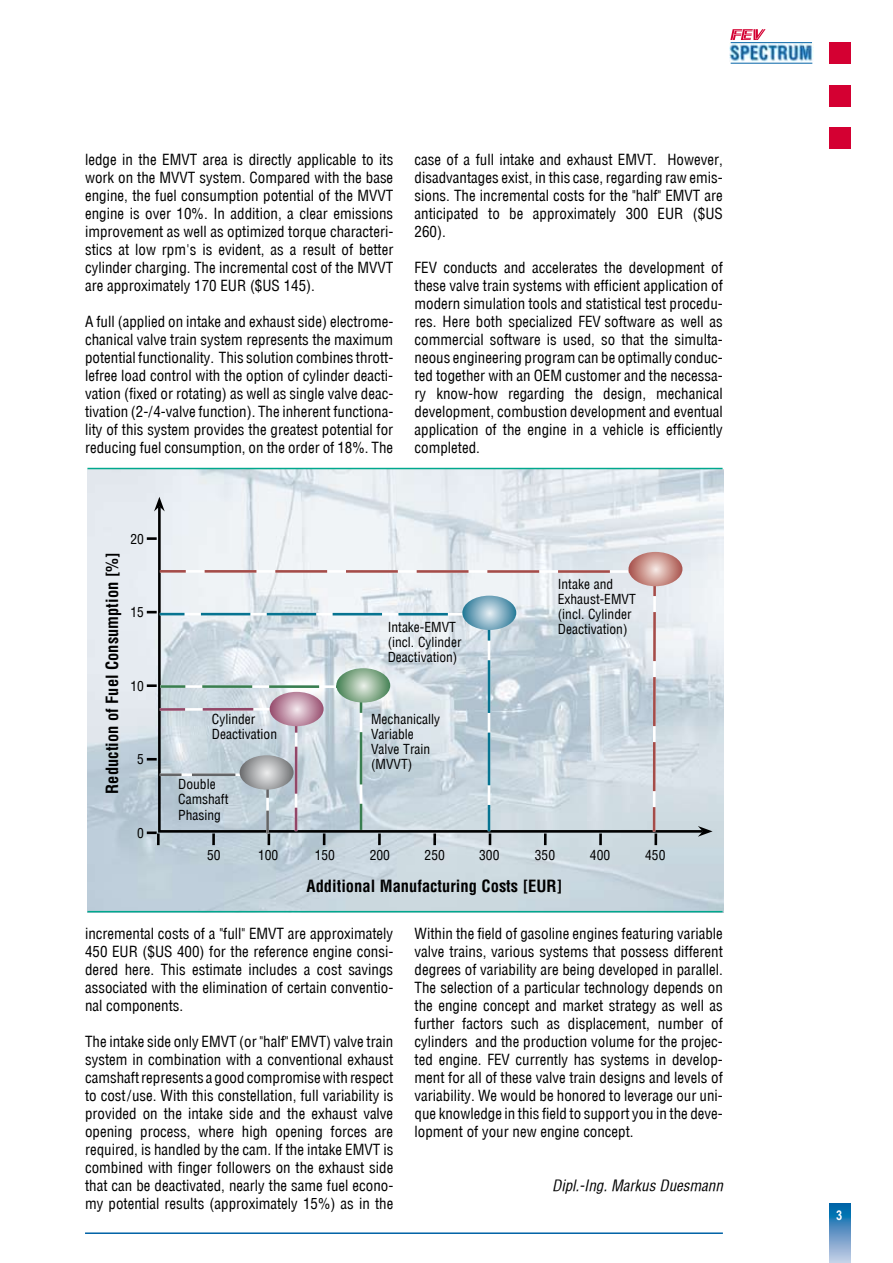
<style>
.page{position:relative;width:893px;height:1263px;background:#fff}
.page>*{position:absolute;margin:0;border:0;box-sizing:border-box;transform-origin:0 0}
.t1{font:700 16.5px "Helvetica Condensed";color:#000}
.t2{font:condensed 15px/18px "Helvetica";color:#000;text-align:justify}
.t3{font:italic 15px "Helv Cond";color:#000}
.t4{font:condensed 13.5px/15px "Helvetica";color:#000}
.t5{font:700 13.5px "Arial Narrow";color:#fff}
</style>
<div class="page">
<img style="left:729px;top:43px;width:84px;height:19px">
<svg style="left:730px;top:29px;width:36px;height:11px"></svg>
<hr style="left:731px;top:42px;width:81px;height:1px;background:#0062a6">
<hr style="left:731px;top:63px;width:81px;height:1px;background:#0062a6">
<hr style="left:85px;top:1232px;width:638px;height:2px;background:#0062a6">
<div style="left:829px;top:43px;width:21px;height:21px;background:#d40032"></div>
<div style="left:829px;top:85px;width:21px;height:21px;background:#d40032"></div>
<div style="left:829px;top:128px;width:21px;height:21px;background:#d40032"></div>
<svg style="left:829px;top:1203px;width:21px;height:60px"></svg>
<img style="left:87px;top:469px;width:636px;height:444px">
<svg style="left:157px;top:504px;width:548px;height:330px"></svg>
<svg style="left:154px;top:497px;width:11px;height:14px"></svg>
<svg style="left:698px;top:826px;width:15px;height:11px"></svg>
<svg style="left:147px;top:611px;width:10px;height:2px"></svg>
<svg style="left:147px;top:537px;width:10px;height:3px"></svg>
<svg style="left:433px;top:834px;width:3px;height:11px"></svg>
<svg style="left:489px;top:834px;width:2px;height:11px"></svg>
<svg style="left:544px;top:834px;width:3px;height:11px"></svg>
<svg style="left:599px;top:834px;width:3px;height:11px"></svg>
<svg style="left:654px;top:834px;width:3px;height:11px"></svg>
<svg style="left:147px;top:668px;width:243px;height:177px;background:#bbc8d1"></svg>
<hr style="left:87px;top:468px;width:636px;height:1px;background:#00a88d">
<hr style="left:87px;top:911px;width:636px;height:1px;background:#00a88d">
<svg style="left:157px;top:569px;width:500px;height:265px;background:#cad4da"></svg>
<svg style="left:628px;top:552px;width:54px;height:34px;background:#cfa5a0"></svg>
<p class="t2" style="left:85px;top:151px;width:310px">ledge in the EMVT area is directly applicable to its work on the MVVT system. Compared with the base engine, the fuel consumption potential of the MVVT engine is over 10%. In addition, a clear emissions improvement as well as optimized torque characteri&shy;stics at low rpm's is evident, as a result of better cylinder charging. The incremental cost of the MVVT are approximately 170 EUR ($US 145).</p>
<p class="t2" style="left:85px;top:313px;width:310px">A full (applied on intake and exhaust side) electrome&shy;chanical valve train system represents the maximum potential functionality. This solution combines thrott&shy;lefree load control with the option of cylinder deacti&shy;vation (fixed or rotating) as well as single valve deac&shy;tivation (2-/4-valve function). The inherent functiona&shy;lity of this system provides the greatest potential for reducing fuel consumption, on the order of 18%. The</p>
<p class="t2" style="left:415px;top:151px;width:310px">case of a full intake and exhaust EMVT. However, disadvantages exist, in this case, regarding raw emis&shy;sions. The incremental costs for the "half" EMVT are anticipated to be approximately 300 EUR ($US 260).</p>
<p class="t2" style="left:415px;top:259px;width:310px">FEV conducts and accelerates the development of these valve train systems with efficient application of modern simulation tools and statistical test procedu&shy;res. Here both specialized FEV software as well as commercial software is used, so that the simulta&shy;neous engineering program can be optimally conduc&shy;ted together with an OEM customer and the necessa&shy;ry know-how regarding the design, mechanical development, combustion development and eventual application of the engine in a vehicle is efficiently completed.</p>
<p class="t4" style="left:130px;top:531px;width:15px">20</p>
<p class="t1" style="left:102px;top:794px;width:242px;rotate:-90deg">Reduction of Fuel Consumption [%]</p>
<p class="t4" style="left:130px;top:605px;width:15px">15</p>
<p class="t4" style="left:130px;top:678px;width:15px">10</p>
<p class="t4" style="left:137px;top:752px;width:8px">5</p>
<p class="t4" style="left:137px;top:825px;width:8px">0</p>
<p class="t4" style="left:388px;top:619px;width:75px">Intake-EMVT (incl. Cylinder<br>Deactivation)</p>
<p class="t4" style="left:212px;top:712px;width:67px">Cylinder<br>Deactivation</p>
<p class="t4" style="left:371px;top:711px;width:70px">Mechanically<br>Variable<br>Valve Train (MVVT)</p>
<p class="t4" style="left:178px;top:777px;width:52px">Double<br>Camshaft<br>Phasing</p>
<p class="t4" style="left:558px;top:577px;width:79px">Intake and<br>Exhaust-EMVT (incl. Cylinder<br>Deactivation)</p>
<p class="t4" style="left:207px;top:848px;width:15px">50</p>
<p class="t4" style="left:258px;top:848px;width:22px">100</p>
<p class="t4" style="left:315px;top:848px;width:22px">150</p>
<p class="t4" style="left:370px;top:848px;width:22px">200</p>
<p class="t4" style="left:425px;top:848px;width:22px">250</p>
<p class="t4" style="left:479px;top:848px;width:22px">300</p>
<p class="t4" style="left:535px;top:848px;width:22px">350</p>
<p class="t4" style="left:590px;top:848px;width:22px">400</p>
<p class="t4" style="left:645px;top:848px;width:22px">450</p>
<p class="t1" style="left:307px;top:876px;width:257px">Additional Manufacturing Costs [EUR]</p>
<p class="t2" style="left:85px;top:925px;width:310px">incremental costs of a "full" EMVT are approximately 450 EUR ($US 400) for the reference engine consi&shy;dered here. This estimate includes a cost savings associated with the elimination of certain conventio&shy;nal components.</p>
<p class="t2" style="left:85px;top:1033px;width:310px">The intake side only EMVT (or "half" EMVT) valve train system in combination with a conventional exhaust camshaft represents a good compromise with respect to cost/use. With this constellation, full variability is provided on the intake side and the exhaust valve opening process, where high opening forces are required, is handled by the cam. If the intake EMVT is combined with finger followers on the exhaust side that can be deactivated, nearly the same fuel econo&shy;my potential results (approximately 15%) as in the</p>
<p class="t2" style="left:415px;top:925px;width:310px">Within the field of gasoline engines featuring variable valve trains, various systems that possess different degrees of variability are being developed in parallel.<br>The selection of a particular technology depends on the engine concept and market strategy as well as further factors such as displacement, number of cylinders and the production volume for the projec&shy;ted engine. FEV currently has systems in develop&shy;ment for all of these valve train designs and levels of variability. We would be honored to leverage our uni&shy;que knowledge in this field to support you in the deve&shy;lopment of your new engine concept.</p>
<p class="t3" style="left:552px;top:1176px;width:172px">Dipl.-Ing. Markus Duesmann</p>
<p class="t5" style="left:836px;top:1205px;width:8px">3</p>
</div>
